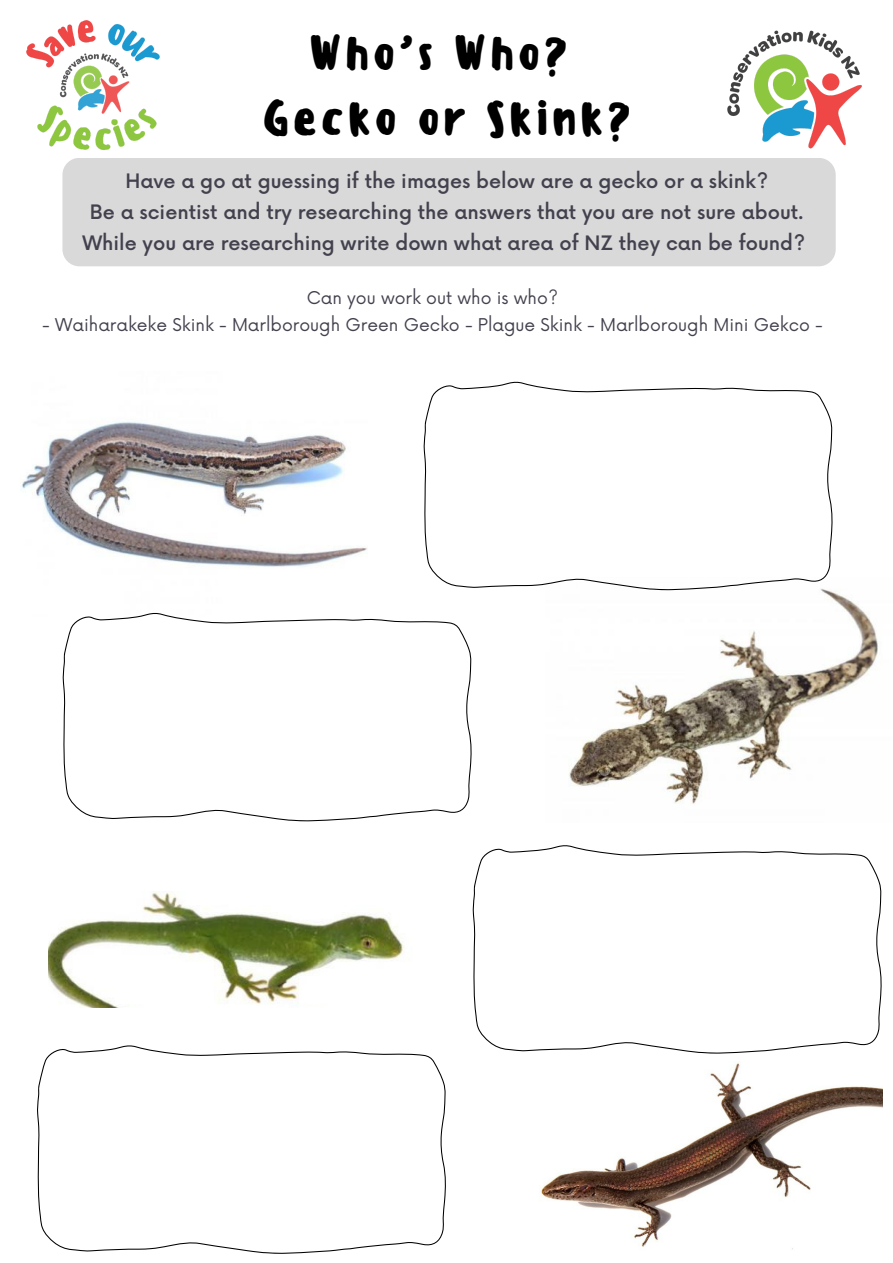
<style>
.page{position:relative;width:893px;height:1263px;background:#fff}
.page>*{position:absolute;margin:0;border:0;box-sizing:border-box;transform-origin:0 0}
.t1{font:500 47.17px "Sensei";letter-spacing:.06em;color:#000}
.t2{font:500 19.42px "Now";color:#43414d}
.t3{font:17.17px "Now";color:#43414d}
</style>
<div class="page">
<div style="left:62px;top:158px;width:773px;height:108px;background:#d9d9d9;border-radius:17px"></div>
<img style="left:26px;top:20px;width:134px;height:130px">
<img style="left:727px;top:30px;width:135px;height:119px">
<img style="left:569px;top:590px;width:309px;height:214px">
<img style="left:20px;top:421px;width:347px;height:146px">
<img style="left:541px;top:1053px;width:341px;height:197px">
<svg style="left:423px;top:381px;width:410px;height:209px"></svg>
<svg style="left:62px;top:613px;width:410px;height:208px"></svg>
<svg style="left:472px;top:845px;width:410px;height:208px"></svg>
<svg style="left:37px;top:1045px;width:409px;height:209px"></svg>
<img style="left:48px;top:891px;width:356px;height:116px">
<p class="t1" style="left:309px;top:25px;width:261px">Who’s Who?</p>
<p class="t1" style="left:262px;top:91px;width:371px">Gecko or Skink?</p>
<p class="t2" style="left:125px;top:171px;width:644px">Have a go at guessing if the images below are a gecko or a skink?</p>
<p class="t2" style="left:90px;top:202px;width:715px">Be a scientist and try researching the answers that you are not sure about.</p>
<p class="t2" style="left:82px;top:233px;width:724px">While you are researching write down what area of NZ they can be found?</p>
<p class="t3" style="left:307px;top:288px;width:253px">Can you work out who is who?</p>
<p class="t3" style="left:42px;top:315px;width:782px">- Waiharakeke Skink - Marlborough Green Gecko - Plague Skink - Marlborough Mini Gekco -</p>
</div>
